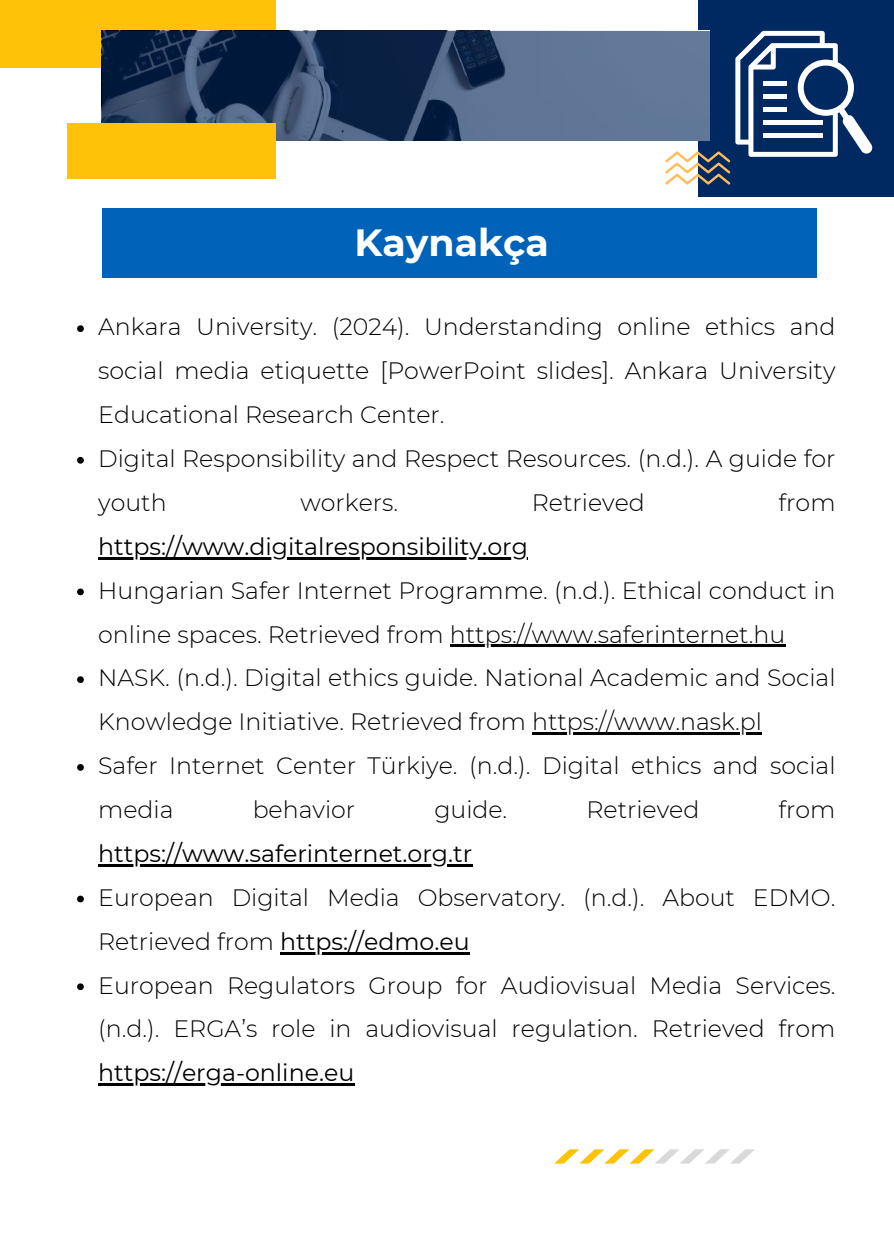
<style>
.page{position:relative;width:894px;height:1233px;background:#fff}
.page>*{position:absolute;margin:0;border:0;box-sizing:border-box;transform-origin:0 0}
.t1{font:700 37.8px "Montserrat";color:#fff}
.t2{font:300 23.7px/43.8px "Montserrat";color:#000}
.t3{font:23.7px "Montserrat";color:#000}
.s1{font-weight:400}
</style>
<div class="page">
<div style="left:697px;top:0;width:196px;height:197px;background:#002961"></div>
<div style="left:0;top:0;width:276px;height:68px;background:#fec209"></div>
<svg style="left:554px;top:1149px;width:200px;height:15px"></svg>
<svg style="left:102px;top:31px;width:563px;height:109px"></svg>
<div style="left:67px;top:124px;width:209px;height:55px;background:#fec209"></div>
<div style="left:102px;top:209px;width:714px;height:69px;background:#0062b9"></div>
<svg style="left:665px;top:31px;width:207px;height:154px"></svg>
<hr style="left:763px;top:81px;width:24px;height:4px;background:#fff">
<hr style="left:763px;top:94px;width:24px;height:4px;background:#fff">
<hr style="left:763px;top:107px;width:24px;height:4px;background:#fff">
<hr style="left:763px;top:120px;width:59px;height:4px;background:#fff">
<hr style="left:763px;top:133px;width:59px;height:4px;background:#fff">
<svg style="left:77px;top:325px;width:7px;height:7px"></svg>
<svg style="left:77px;top:457px;width:7px;height:7px"></svg>
<hr style="left:98px;top:557px;width:429px;height:2px;background:#000">
<svg style="left:77px;top:589px;width:7px;height:6px"></svg>
<hr style="left:450px;top:645px;width:335px;height:2px;background:#000">
<svg style="left:77px;top:676px;width:7px;height:7px"></svg>
<hr style="left:532px;top:733px;width:229px;height:2px;background:#000">
<svg style="left:77px;top:764px;width:7px;height:7px"></svg>
<hr style="left:98px;top:864px;width:374px;height:2px;background:#000">
<svg style="left:77px;top:896px;width:7px;height:6px"></svg>
<hr style="left:280px;top:952px;width:189px;height:2px;background:#000">
<svg style="left:77px;top:983px;width:7px;height:7px"></svg>
<hr style="left:98px;top:1084px;width:256px;height:2px;background:#000">
<h1 class="t1" style="left:354px;top:220px;width:196px">Kaynakça</h1>
<p class="t2" style="left:98px;top:305px;width:738px">Ankara University. (2024). Understanding online ethics and social media etiquette [PowerPoint slides]. Ankara University Educational Research Center.<br>Digital Responsibility and Respect Resources. (n.d.). A guide for youth</p>
<p class="t2" style="left:300px;top:481px;width:99px">workers.</p>
<p class="t2" style="left:532px;top:481px;width:114px">Retrieved</p>
<p class="t2" style="left:778px;top:481px;width:58px">from</p>
<p class="t3" style="left:98px;top:532px;width:431px">https://www.digitalresponsibility.org</p>
<p class="t2" style="left:98px;top:568px;width:738px">Hungarian Safer Internet Programme. (n.d.). Ethical conduct in online spaces. Retrieved from https://www.saferinternet.hu NASK. (n.d.). Digital ethics guide. National Academic and Social Knowledge Initiative. Retrieved from https://www.nask.pl<br>Safer Internet Center Türkiye. (n.d.). Digital ethics and social media</p>
<p class="t2" style="left:252px;top:788px;width:104px">behavior</p>
<p class="t2" style="left:434px;top:788px;width:74px">guide.</p>
<p class="t2" style="left:586px;top:788px;width:114px">Retrieved</p>
<p class="t2" style="left:778px;top:788px;width:58px">from</p>
<p class="t3" style="left:98px;top:839px;width:375px">https://www.saferinternet.org.tr</p>
<p class="t2" style="left:98px;top:875px;width:738px">European Digital Media Observatory. (n.d.). About EDMO.<br>Retrieved from <span class="s1">https://edmo.eu<br></span>European Regulators Group for Audiovisual Media Services. (n.d.). ERGA’s role in audiovisual regulation. Retrieved from</p>
<p class="t3" style="left:98px;top:1058px;width:257px">https://erga-online.eu</p>
</div>
